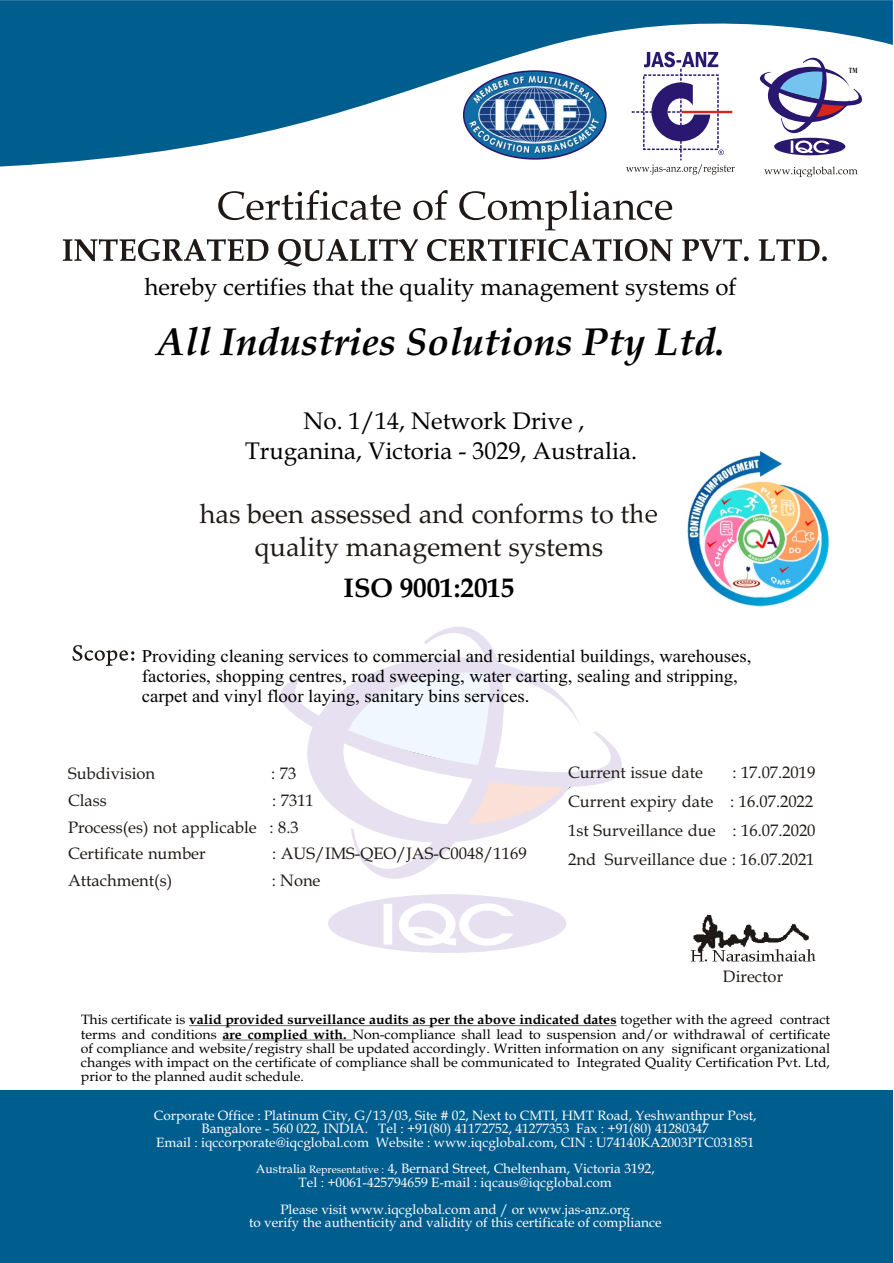
<style>
.page{position:relative;width:894px;height:1263px;background:#fff}
.page>*{position:absolute;margin:0;border:0;box-sizing:border-box;transform-origin:0 0}
.t1{font:italic 700 39px "Book Antiqua";color:#000}
.t2{font:27px/32.8px "Palatino Linotype";color:#1f1a17;text-align:center}
.t3{font:700 27px "Book Antiqua";color:#000}
.t4{font:24px/29.8px "Book Antiqua";color:#000;text-align:center}
.t5{font:18px/20.1px "Times New Roman";color:#000;scale:1.04 1}
.t6{font:16.5px/28.7px "Book Antiqua";color:#1f1a17}
.t7{font:13.5px/14.2px "Book Antiqua";color:#000;text-align:justify;scale:1.04 1}
.t8{font:13.5px/13.4px "Book Antiqua";color:#fff;text-align:center}
.t9{font:12.3px "Book Antiqua";color:#fff}
.t10{font:10.65px "Book Antiqua";color:#fff}
.t11{font:700 7.8px "Times New Roman";color:#000;scale:.7 1}
.s1{font-family:"Arial"}
.s2{font-weight:700}
</style>
<div class="page">
<svg style="left:280px;top:668px;width:342px;height:160px"></svg>
<svg style="left:351px;top:627px;width:163px;height:252px"></svg>
<div style="left:328px;top:894px;width:238px;height:59px;background:#e6e0f0;border-radius:50%"></div>
<svg style="left:383px;top:903px;width:130px;height:43px"></svg>
<svg style="left:0;top:0;width:893px;height:167px;fill:#005e8f"></svg>
<svg style="left:218px;top:190px;width:183px;height:30px"></svg>
<svg style="left:413px;top:190px;width:35px;height:30px"></svg>
<svg style="left:459px;top:190px;width:213px;height:40px"></svg>
<svg style="left:63px;top:239px;width:205px;height:22px"></svg>
<svg style="left:278px;top:239px;width:140px;height:28px"></svg>
<svg style="left:427px;top:239px;width:246px;height:22px"></svg>
<svg style="left:682px;top:239px;width:67px;height:22px"></svg>
<svg style="left:759px;top:239px;width:68px;height:22px"></svg>
<svg style="left:72px;top:645px;width:62px;height:21px"></svg>
<div style="left:0;top:1091px;width:893px;height:172px;background:#005e8f"></div>
<div style="left:632px;top:59px;width:83px;height:132px;background:#fff"></div>
<svg style="left:774px;top:138px;width:71px;height:17px"></svg>
<svg style="left:760px;top:53px;width:103px;height:100px"></svg>
<svg style="left:764px;top:167px;width:94px;height:10px"></svg>
<img style="left:464px;top:71px;width:142px;height:88px;border-radius:50%">
<svg style="left:626px;top:52px;width:109px;height:123px"></svg>
<img style="left:690px;top:914px;width:122px;height:48px">
<img style="left:640px;top:451px;width:189px;height:156px">
<hr style="left:189px;top:1025px;width:428px;height:1px;background:#000">
<hr style="left:222px;top:1040px;width:130px;height:1px;background:#000">
<p class="t11" style="left:849px;top:68px;width:14px">TM</p>
<h3 class="t4" style="left:144px;top:275px;width:594px">hereby certifies that the quality management systems of</h3>
<h1 class="t1" style="left:157px;top:326px;width:570px">All Industries Solutions Pty Ltd.</h1>
<h3 class="t4" style="left:245px;top:408px;width:393px">No. 1/14, Network Drive ,<br>Truganina, Victoria - 3029, Australia.</h3>
<h2 class="t2" style="left:200px;top:501px;width:460px">has been assessed and conforms to the quality management systems</h2>
<h2 class="t3" style="left:344px;top:577px;width:172px">ISO 9001:2015</h2>
<h3 class="t5" style="left:142px;top:647px;width:588px">Providing cleaning services to commercial and residential buildings, warehouses, factories, shopping centres, road sweeping, water carting, sealing and stripping, carpet and vinyl floor laying, sanitary bins services<span class="s1">.</span></h3>
<p class="t6" style="left:68px;top:761px;width:89px">Subdivision</p>
<p class="t6" style="left:271px;top:761px;width:27px">: 73</p>
<p class="t6" style="left:68px;top:788px;width:40px">Class</p>
<p class="t6" style="left:68px;top:789px;width:247px;line-height:26.7px;text-indent:204px">: 7311<br>Process(es) not applicable : 8.3<br>Certificate number</p>
<p class="t6" style="left:272px;top:841px;width:256px">: AUS/IMS-QEO/JAS-C0048/1169</p>
<p class="t6" style="left:68px;top:868px;width:106px">Attachment(s)</p>
<p class="t6" style="left:272px;top:868px;width:50px">: None</p>
<p class="t6" style="left:568px;top:760px;width:136px">Current issue date</p>
<p class="t6" style="left:568px;top:760px;width:249px;text-indent:164px">: 17.07.2019<br>Current expiry date : 16.07.2022<br>1st Surveillance due : 16.07.2020<br>2nd Surveillance due : 16.07.2021</p>
<p class="t6" style="left:723px;top:964px;width:62px">Director</p>
<p class="t7" style="left:81px;top:1014px;width:722px">This certificate is <span class="s2">valid provided surveillance audits as per the above indicated dates</span> together with the agreed contract terms and conditions <span class="s2">are complied with.</span> Non-compliance shall lead to suspension and/or withdrawal of certificate of compliance and website/registry shall be updated accordingly. Written information on any significant organizational changes with impact on the certificate of compliance shall be communicated to Integrated Quality Certification Pvt. Ltd, prior to the planned audit schedule.</p>
<p class="t8" style="left:154px;top:1110px;width:604px">Corporate Office : Platinum City, G/13/03, Site # 02, Next to CMTI, HMT Road, Yeshwanthpur Post,<br>Bangalore - 560 022, INDIA. Tel : +91(80) 41172752, 41277353 Fax : +91(80) 41280347<br>Email : iqccorporate@iqcglobal.com Website : www.iqcglobal.com, CIN : U74140KA2003PTC031851</p>
<p class="t10" style="left:309px;top:1166px;width:77px">Representative :</p>
<p class="t8" style="left:249px;top:1204px;width:414px">Please visit www.iqcglobal.com and / or www.jas-anz.org<br>to verify the authenticity and validity of this certificate of compliance</p>
<p class="t8" style="left:299px;top:1164px;width:358px;text-align:left;text-indent:89px">4, Bernard Street, Cheltenham, Victoria 3192,<br>Tel : +0061-425794659 E-mail : iqcaus@iqcglobal.com</p>
<p class="t9" style="left:256px;top:1164px;width:52px">Australia</p>
</div>
